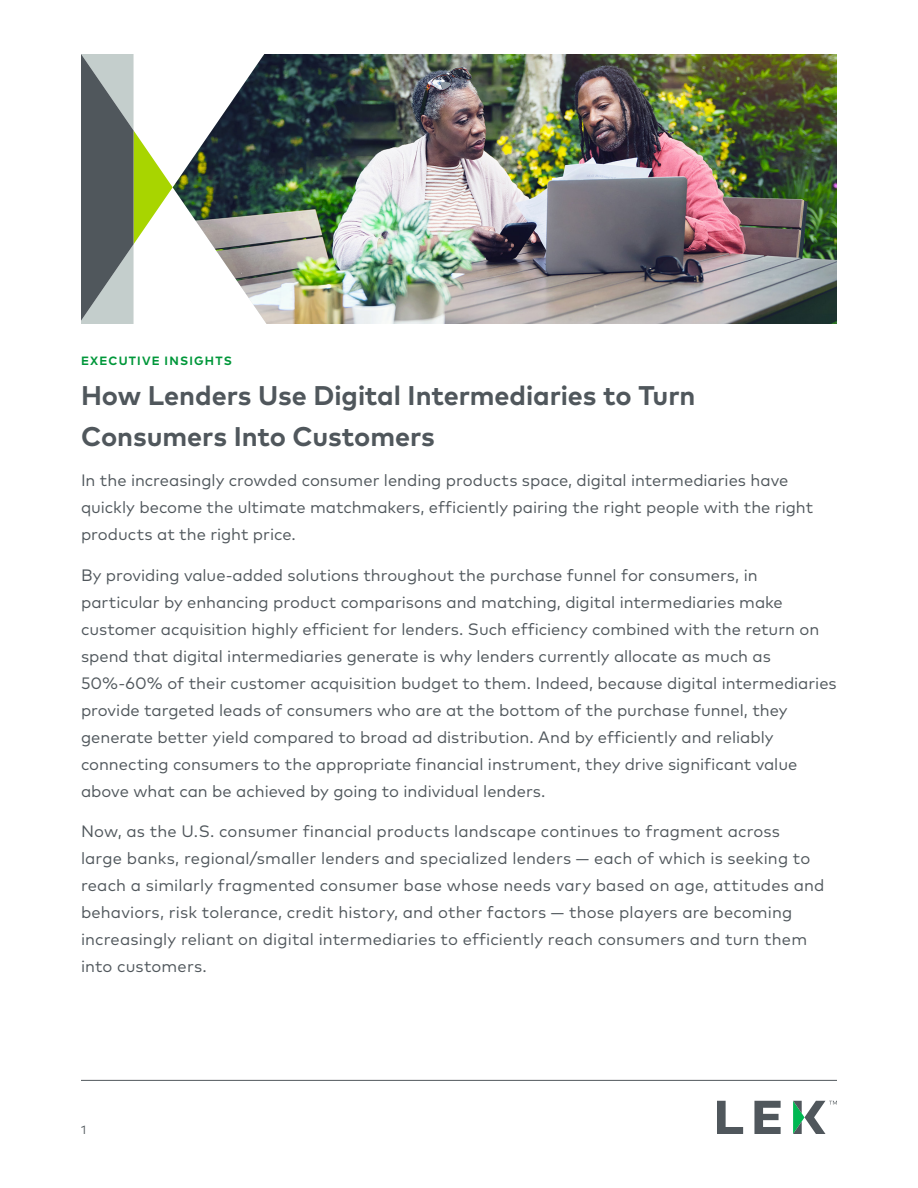
<style>
.page{position:relative;width:918px;height:1188px;background:#fff}
.page>*{position:absolute;margin:0;border:0;box-sizing:border-box;transform-origin:0 0}
.Headline_18_27{font:700 27px/40.5px "Mark Pro";letter-spacing:-.005em;color:#50575c}
.Body_Copy_11_18{font:16.5px/27px "Mark Pro";color:#50575c}
.Eyebrow_CAPS_8_11{font:700 12px "Mark Pro";letter-spacing:.095em;color:#00973a}
.t1{font:12px "Mark Pro";color:#50575c}
</style>
<div class="page">
<hr style="left:81px;top:1080px;width:756px;height:1px;background:#50575c">
<img style="left:173px;top:54px;width:664px;height:270px">
<svg style="left:81px;top:54px;width:92px;height:270px"></svg>
<svg style="left:717px;top:1101px;width:120px;height:33px"></svg>
<p class="Eyebrow_CAPS_8_11" style="left:81px;top:351px;width:152px">EXECUTIVE INSIGHTS</p>
<p class="Headline_18_27" style="left:81px;top:373px;width:616px">How Lenders Use Digital Intermediaries to Turn<br>Consumers Into Customers</p>
<p class="Body_Copy_11_18" style="left:81px;top:465px;width:734px">In the increasingly crowded consumer lending products space, digital intermediaries have quickly become the ultimate matchmakers, efficiently pairing the right people with the right products at the right price.</p>
<p class="Body_Copy_11_18" style="left:81px;top:560px;width:757px">By providing value-added solutions throughout the purchase funnel for consumers, in particular by enhancing product comparisons and matching, digital intermediaries make customer acquisition highly efficient for lenders. Such efficiency combined with the return on spend that digital intermediaries generate is why lenders currently allocate as much as 50%-60% of their customer acquisition budget to them. Indeed, because digital intermediaries provide targeted leads of consumers who are at the bottom of the purchase funnel, they generate better yield compared to broad ad distribution. And by efficiently and reliably connecting consumers to the appropriate financial instrument, they drive significant value above what can be achieved by going to individual lenders.</p>
<p class="Body_Copy_11_18" style="left:81px;top:816px;width:745px">Now, as the U.S. consumer financial products landscape continues to fragment across large banks, regional/smaller lenders and specialized lenders — each of which is seeking to reach a similarly fragmented consumer base whose needs vary based on age, attitudes and behaviors, risk tolerance, credit history, and other factors — those players are becoming increasingly reliant on digital intermediaries to efficiently reach consumers and turn them into customers.</p>
<p class="t1" style="left:81px;top:1121px;width:7px">1</p>
</div>
